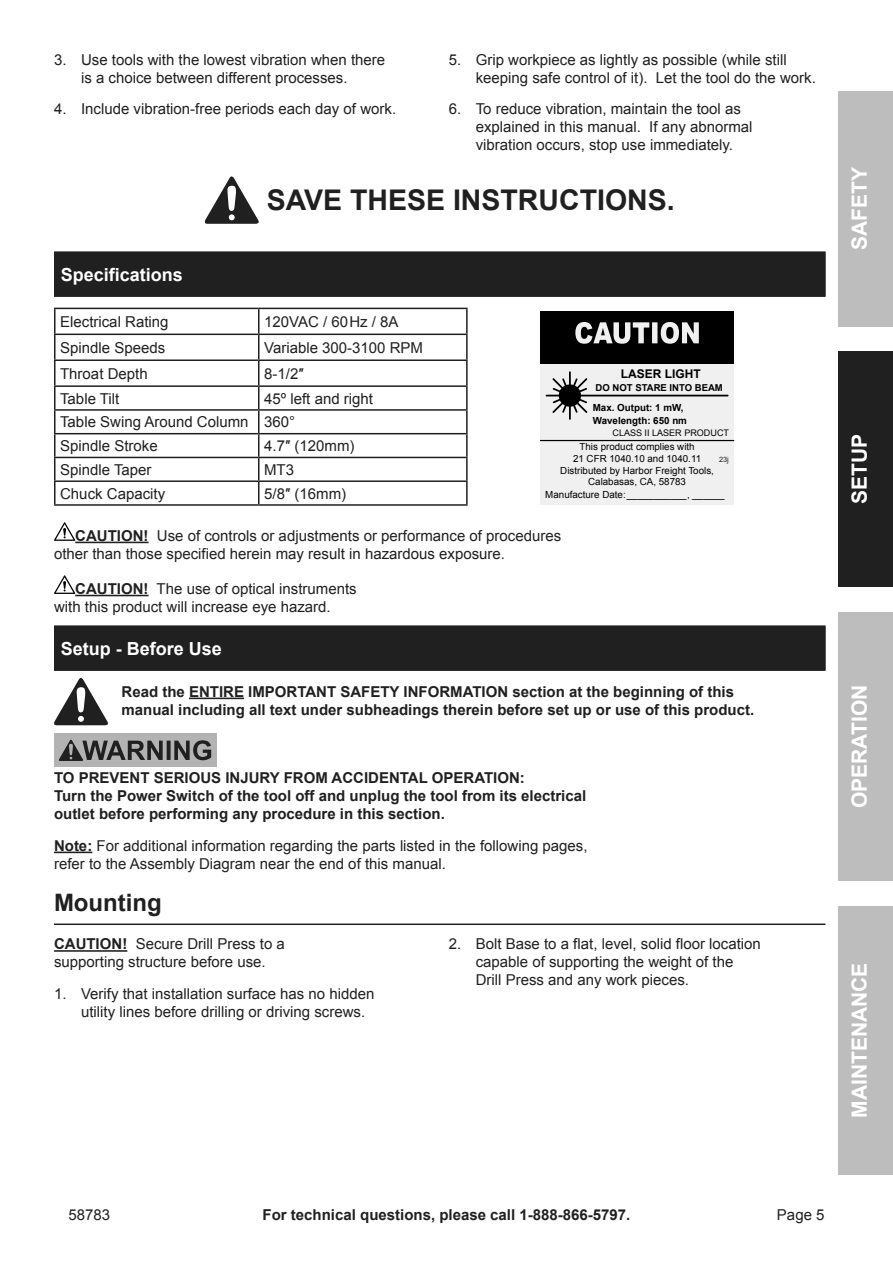
<style>
.page{position:relative;width:893px;height:1263px;background:#fff}
.page>*{position:absolute;margin:0;border:0;box-sizing:border-box;transform-origin:0 0}
.t1{font:700 28.5px "Arial";color:#202020}
.Subheading{font:700 24px "Arial";color:#202020}
.t2{font:700 21px "Arial";color:#fff}
.Heading{font:700 18px "Arial";color:#fff}
.Note{font:15px/18px "Arial";color:#202020}
.Safety_Section_Message{font:700 15px/18px "Arial";color:#202020}
.Table_Text{font:15px "Arial";color:#202020}
.Indented_no_list{font:700 15px/18px "Arial";color:#202020}
.t3{font:700 12px "Arial";color:#000}
.t4{font:9.75px/12px "Arial";color:#000;text-align:center}
.t5{font:700 9.75px/13px "Arial";color:#000}
.t6{font:700 9.6px "Arial";color:#000}
.t7{font:9px "Arial";color:#000}
.t8{font:7.35px "Arial";color:#202020}
.s1{font-weight:700}
</style>
<div class="page">
<div style="left:839px;top:91px;width:54px;height:236px;background:#bdbdbd"></div>
<div style="left:839px;top:612px;width:54px;height:269px;background:#bdbdbd"></div>
<div style="left:839px;top:906px;width:54px;height:269px;background:#bdbdbd"></div>
<div style="left:839px;top:352px;width:54px;height:235px;background:#202020"></div>
<div style="left:54px;top:252px;width:771px;height:45px;background:#303030"></div>
<div style="left:54px;top:251px;width:771px;height:45px;background:#202020"></div>
<svg style="left:204px;top:176px;width:55px;height:48px"></svg>
<hr style="left:54px;top:308px;width:205px;height:1px;background:#202020">
<hr style="left:54px;top:309px;width:2px;height:25px;background:#202020">
<hr style="left:259px;top:308px;width:209px;height:1px;background:#202020">
<hr style="left:466px;top:309px;width:2px;height:25px;background:#202020">
<hr style="left:54px;top:334px;width:205px;height:1px;background:#202020">
<hr style="left:54px;top:335px;width:2px;height:24px;background:#202020">
<hr style="left:259px;top:334px;width:209px;height:1px;background:#202020">
<hr style="left:466px;top:335px;width:2px;height:24px;background:#202020">
<hr style="left:54px;top:359px;width:205px;height:2px;background:#202020">
<hr style="left:54px;top:361px;width:2px;height:24px;background:#202020">
<hr style="left:259px;top:359px;width:209px;height:2px;background:#202020">
<hr style="left:466px;top:361px;width:2px;height:24px;background:#202020">
<hr style="left:54px;top:385px;width:205px;height:2px;background:#202020">
<hr style="left:54px;top:387px;width:2px;height:22px;background:#202020">
<hr style="left:259px;top:385px;width:209px;height:2px;background:#202020">
<hr style="left:466px;top:387px;width:2px;height:22px;background:#202020">
<hr style="left:54px;top:409px;width:205px;height:2px;background:#202020">
<hr style="left:54px;top:411px;width:2px;height:22px;background:#202020">
<hr style="left:259px;top:409px;width:209px;height:2px;background:#202020">
<hr style="left:466px;top:411px;width:2px;height:22px;background:#202020">
<hr style="left:54px;top:433px;width:205px;height:1px;background:#202020">
<hr style="left:54px;top:434px;width:2px;height:23px;background:#202020">
<hr style="left:259px;top:433px;width:209px;height:1px;background:#202020">
<hr style="left:466px;top:434px;width:2px;height:23px;background:#202020">
<hr style="left:54px;top:457px;width:205px;height:1px;background:#202020">
<hr style="left:54px;top:458px;width:2px;height:22px;background:#202020">
<hr style="left:259px;top:457px;width:209px;height:1px;background:#202020">
<hr style="left:466px;top:458px;width:2px;height:22px;background:#202020">
<hr style="left:54px;top:480px;width:205px;height:2px;background:#202020">
<hr style="left:54px;top:482px;width:2px;height:22px;background:#202020">
<hr style="left:259px;top:480px;width:209px;height:2px;background:#202020">
<svg style="left:258px;top:309px;width:1px;height:195px"></svg>
<hr style="left:466px;top:482px;width:2px;height:22px;background:#202020">
<hr style="left:54px;top:504px;width:205px;height:2px;background:#202020">
<hr style="left:259px;top:504px;width:209px;height:2px;background:#202020">
<div style="left:540px;top:311px;width:194px;height:194px;background:#f0f0f0"></div>
<div style="left:540px;top:311px;width:194px;height:52px;background:#000"></div>
<svg style="left:575px;top:322px;width:124px;height:22px"></svg>
<svg style="left:546px;top:371px;width:182px;height:49px"></svg>
<hr style="left:540px;top:440px;width:194px;height:1px;background:#000">
<hr style="left:75px;top:542px;width:74px;height:1px;background:#202020">
<svg style="left:54px;top:522px;width:21px;height:19px"></svg>
<hr style="left:75px;top:595px;width:74px;height:1px;background:#202020">
<svg style="left:54px;top:575px;width:21px;height:19px"></svg>
<div style="left:54px;top:626px;width:771px;height:45px;background:#303030"></div>
<div style="left:54px;top:625px;width:771px;height:45px;background:#202020"></div>
<hr style="left:189px;top:698px;width:55px;height:1px;background:#202020">
<hr style="left:54px;top:851px;width:38px;height:2px;background:#202020">
<hr style="left:54px;top:923px;width:771px;height:2px;background:#202020">
<svg style="left:54px;top:678px;width:54px;height:47px"></svg>
<div style="left:54px;top:733px;width:162px;height:34px;background:#b3b3b3"></div>
<svg style="left:59px;top:739px;width:152px;height:22px"></svg>
<hr style="left:54px;top:950px;width:73px;height:2px;background:#202020">
<p class="Note" style="left:476px;top:51px;width:342px;text-indent:-27px">5. Grip workpiece as lightly as possible (while still keeping safe control of it). Let the tool do the work.</p>
<p class="Note" style="left:476px;top:100px;width:278px;text-indent:-27px">6. To reduce vibration, maintain the tool as explained in this manual. If any abnormal vibration occurs, stop use immediately.</p>
<p class="t1" style="left:267px;top:181px;width:410px">SAVE THESE INSTRUCTIONS.</p>
<p class="Note" style="left:81px;top:51px;width:306px;text-indent:-27px">3. Use tools with the lowest vibration when there is a choice between different processes.</p>
<p class="Note" style="left:54px;top:100px;width:344px">4. Include vibration-free periods each day of work.</p>
<p class="Heading" style="left:61px;top:262px;width:124px">Specifications</p>
<p class="Table_Text" style="left:60px;top:312px;width:110px">Electrical Rating</p>
<p class="Table_Text" style="left:264px;top:312px;width:136px">120VAC / 60 Hz / 8A</p>
<p class="Table_Text" style="left:60px;top:338px;width:107px">Spindle Speeds</p>
<p class="Table_Text" style="left:264px;top:338px;width:160px">Variable 300-3100 RPM</p>
<p class="Table_Text" style="left:60px;top:364px;width:89px">Throat Depth</p>
<p class="Table_Text" style="left:264px;top:364px;width:41px">8-1/2″</p>
<p class="Table_Text" style="left:60px;top:388px;width:61px">Table Tilt</p>
<p class="Table_Text" style="left:264px;top:388px;width:110px">45º left and right</p>
<p class="Table_Text" style="left:60px;top:412px;width:190px">Table Swing Around Column</p>
<p class="Table_Text" style="left:264px;top:412px;width:33px">360°</p>
<p class="Table_Text" style="left:60px;top:436px;width:99px">Spindle Stroke</p>
<p class="Table_Text" style="left:264px;top:436px;width:92px">4.7″ (120mm)</p>
<p class="Table_Text" style="left:60px;top:460px;width:93px">Spindle Taper</p>
<p class="Table_Text" style="left:264px;top:460px;width:31px">MT3</p>
<p class="Table_Text" style="left:60px;top:483px;width:107px">Chuck Capacity</p>
<p class="Table_Text" style="left:264px;top:483px;width:83px">5/8″ (16mm)</p>
<p class="t3" style="left:621px;top:366px;width:81px">LASER LIGHT</p>
<p class="t6" style="left:596px;top:381px;width:129px">DO NOT STARE INTO BEAM</p>
<p class="t5" style="left:593px;top:401px;width:96px">Max. Output: 1 mW,<br>Wavelength: 650 nm</p>
<p class="t7" style="left:612px;top:427px;width:118px">CLASS II LASER PRODUCT</p>
<p class="t4" style="left:560px;top:441px;width:155px">This product complies with<br>21 CFR 1040.10 and 1040.11<br>Distributed by Harbor Freight Tools,</p>
<p class="t4" style="left:545px;top:475px;width:181px;line-height:13px">Calabasas, CA, 58783<br>Manufacture Date:___________, ______</p>
<p class="t8" style="left:719px;top:454px;width:11px">23j</p>
<p class="Note" style="left:54px;top:527px;width:509px;text-indent:21px"><span class="s1">CAUTION!</span> Use of controls or adjustments or performance of procedures other than those specified herein may result in hazardous exposure.</p>
<p class="Note" style="left:54px;top:580px;width:304px;text-indent:21px"><span class="s1">CAUTION!</span> The use of optical instruments with this product will increase eye hazard.</p>
<p class="Heading" style="left:61px;top:636px;width:163px">Setup - Before Use</p>
<p class="Indented_no_list" style="left:108px;top:683px;width:91px">Read the ENTIRE</p>
<p class="Indented_no_list" style="left:248px;top:683px;width:49px">IMPORTANT</p>
<p class="Indented_no_list" style="left:340px;top:683px;width:41px">SAFETY</p>
<p class="Indented_no_list" style="left:122px;top:683px;width:634px;text-indent:282px">IN FORMATION section at the beginning of this manual including all text under subheadings therein before set up or use of this product.</p>
<p class="Safety_Section_Message" style="left:54px;top:769px;width:36px">TO PRE</p>
<p class="Safety_Section_Message" style="left:110px;top:769px;width:21px">VENT</p>
<p class="Safety_Section_Message" style="left:154px;top:769px;width:188px">SERIOUS INJURY FROM ACCI</p>
<p class="Safety_Section_Message" style="left:368px;top:769px;width:22px">DENTA</p>
<p class="Safety_Section_Message" style="left:419px;top:769px;width:35px">L OPERATI</p>
<p class="Safety_Section_Message" style="left:54px;top:769px;width:534px;text-indent:443px">ON:<br>Turn the Power Switch of the tool off and unplug the tool from its electrical outlet before performing any procedure in this section.</p>
<p class="Note" style="left:54px;top:837px;width:535px"><span class="s1">Note:</span> For additional information regarding the parts listed in the following pages, refer to the Assembly Diagram near the end of this manual.</p>
<p class="Subheading" style="left:54px;top:887px;width:109px">Mounting</p>
<p class="Note" style="left:54px;top:935px;width:232px"><span class="s1">CAUTION!</span> Secure Drill Press to a supporting structure before use.</p>
<p class="Note" style="left:81px;top:985px;width:295px;text-indent:-27px">1. Verify that installation surface has no hidden utility lines before drilling or driving screws.</p>
<p class="Note" style="left:476px;top:935px;width:287px;text-indent:-27px">2. Bolt Base to a flat, level, solid floor location capable of supporting the weight of the<br>Drill Press and any work pieces.</p>
<h3 class="t2" style="left:846px;top:250px;width:84px;rotate:-90deg">Saf ety</h3>
<h3 class="t2" style="left:846px;top:504px;width:69px;rotate:-90deg">SETUP</h3>
<h3 class="t2" style="left:846px;top:808px;width:125px;rotate:-90deg">Operation</h3>
<h3 class="t2" style="left:846px;top:1118px;width:157px;rotate:-90deg">Maintenance</h3>
<p class="Note" style="left:68px;top:1206px;width:43px">58783</p>
<p class="Safety_Section_Message" style="left:263px;top:1206px;width:369px">For technical questions, please call 1-888-866-5797.</p>
<p class="Note" style="left:777px;top:1206px;width:49px">Page 5</p>
</div>
